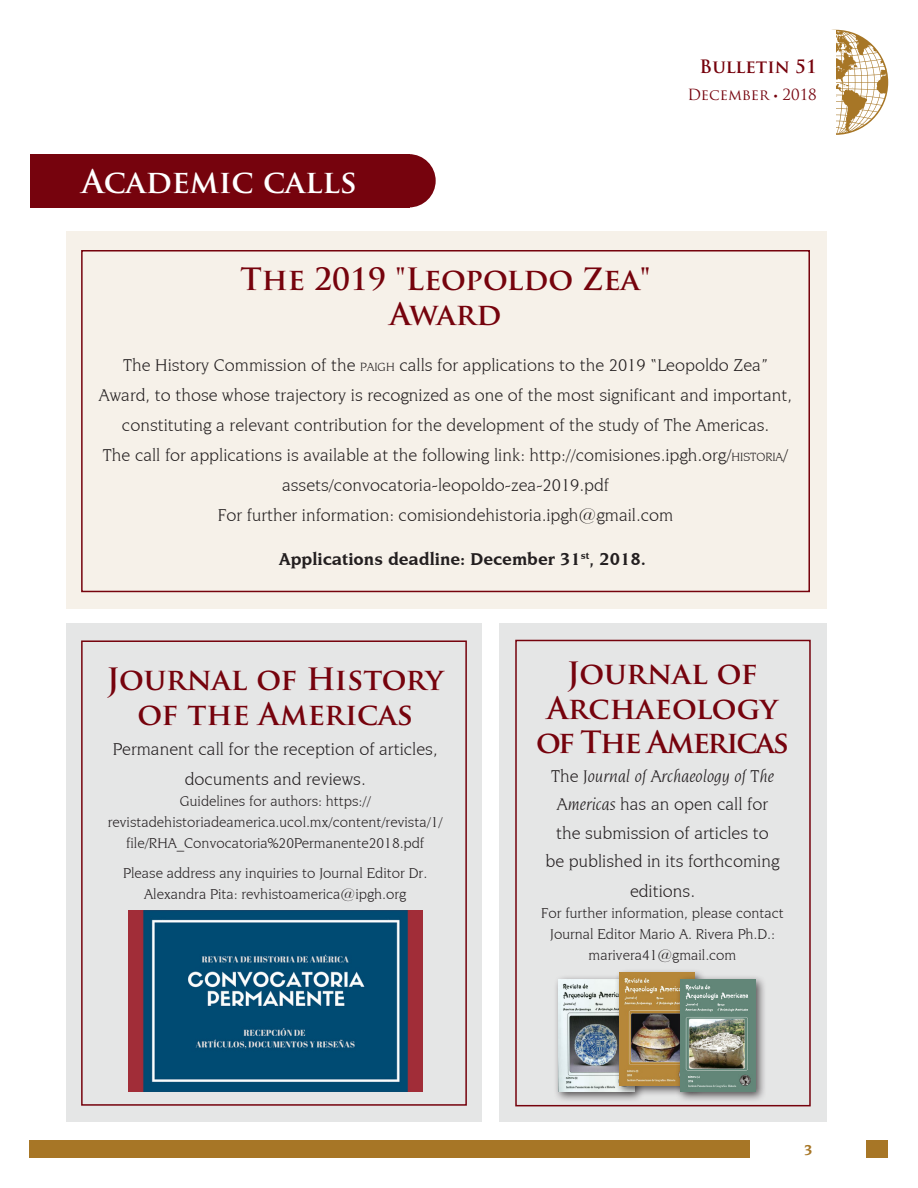
<style>
.page{position:relative;width:918px;height:1188px;background:#fff}
.page>*{position:absolute;margin:0;border:0;box-sizing:border-box;transform-origin:0 0}
.t1{font:700 31.5px "Trajan Pro";color:#fff}
.t2{font:700 30px/34.5px "Trajan Pro";color:#76030d;text-align:center}
.t3{font:700 30px/34.5px "Trajan Pro";letter-spacing:-.02em;color:#76030d;text-align:center}
.t4{font:18px/30px "Novarese IT Cby BT";color:#231f20;text-align:center}
.t5{font:700 18px "Novarese IT Cby BT";color:#231f20}
.t6{font:700 18px "Trajan Pro";color:#76030d}
.t7{font:15px/21px "Novarese IT Cby BT";color:#231f20;text-align:center}
.t8{font:15px "Trajan Pro";color:#76030d}
.t9{font:700 15px "Novarese IT Cby BT";color:#a77626}
.s1{font-family:"Myriad Pro";font-stretch:condensed}
.s2{font-size:12.6px}
.s3{font-style:italic}
</style>
<div class="page">
<div style="left:30px;top:1140px;width:858px;height:18px;background:#a77626"></div>
<div style="left:751px;top:1139px;width:115px;height:21px;background:#fff"></div>
<svg style="left:836px;top:30px;width:52px;height:105px"></svg>
<div style="left:30px;top:154px;width:379px;height:53px;background:#76030d"></div>
<div style="left:382px;top:154px;width:54px;height:53px;background:#76030d;border-radius:50%"></div>
<div style="left:66px;top:231px;width:761px;height:378px;background:#f6f1e9"></div>
<div style="left:81px;top:250px;width:729px;height:342px;border:2px solid #76030d"></div>
<div style="left:66px;top:623px;width:416px;height:499px;background:#e5e6e6"></div>
<div style="left:499px;top:623px;width:328px;height:499px;background:#e5e6e6"></div>
<div style="left:81px;top:640px;width:386px;height:466px;border:2px solid #76030d"></div>
<div style="left:515px;top:640px;width:296px;height:466px;border:2px solid #76030d"></div>
<img style="left:128px;top:910px;width:294px;height:182px">
<div style="left:553px;top:974px;width:93px;height:129px;background:#231f20;opacity:.75"></div>
<img style="left:558px;top:979px;width:56px;height:113px">
<div style="left:614px;top:968px;width:92px;height:128px;background:#231f20;opacity:.75"></div>
<img style="left:619px;top:973px;width:76px;height:112px">
<div style="left:675px;top:974px;width:92px;height:129px;background:#231f20;opacity:.75"></div>
<img style="left:681px;top:979px;width:75px;height:113px">
<h1 class="t1" style="left:82px;top:162px;width:277px">Academic calls</h1>
<p class="t6" style="left:700px;top:55px;width:119px">Bulletin 51</p>
<p class="t8" style="left:687px;top:85px;width:131px">December <span class="s1">•</span> 2018</p>
<h2 class="t2" style="left:240px;top:262px;width:412px">The 2019 "Leopoldo Zea"<br>Award</h2>
<p class="t4" style="left:99px;top:350px;width:695px">The History Commission of the <span class="s2">PAIGH</span> calls for applications to the 2019 “Leopoldo Zea” Award, to those whose trajectory is recognized as one of the most significant and important, constituting a relevant contribution for the development of the study of The Americas.<br>The call for applications is available at the following link: http://comisiones.ipgh.org/<span class="s2">HISTORIA</span>/ assets/convocatoria-leopoldo-zea-2019.pdf<br>For further information: comisiondehistoria.ipgh@gmail.com</p>
<p class="t5" style="left:279px;top:548px;width:369px">Applications deadline: December 31<sup>st</sup>, 2018.</p>
<h2 class="t2" style="left:107px;top:662px;width:338px">Journal of History of the Americas</h2>
<p class="t4" style="left:113px;top:733px;width:326px">Permanent call for the reception of articles, documents and reviews.</p>
<p class="t7" style="left:108px;top:790px;width:336px">Guidelines for authors: https:// revistadehistoriadeamerica.ucol.mx/content/revista/1/ file/RHA_Convocatoria%20Permanente2018.pdf</p>
<p class="t7" style="left:123px;top:862px;width:305px">Please address any inquiries to Journal Editor Dr.<br>Alexandra Pita: revhistoamerica@ipgh.org</p>
<h2 class="t3" style="left:536px;top:656px;width:254px">Journal of<br>Archaeology of The Americas</h2>
<p class="t4" style="left:546px;top:761px;width:235px;line-height:28.8px">The <span class="s3">Journal of Archaeology of The<br>Americas</span> has an open call for the submission of articles to be published in its forthcoming editions.</p>
<p class="t7" style="left:541px;top:903px;width:244px">For further information, please contact<br>Journal Editor Mario A. Rivera Ph.D.: marivera41@gmail.com</p>
<p class="t9" style="left:804px;top:1141px;width:10px">3</p>
</div>
